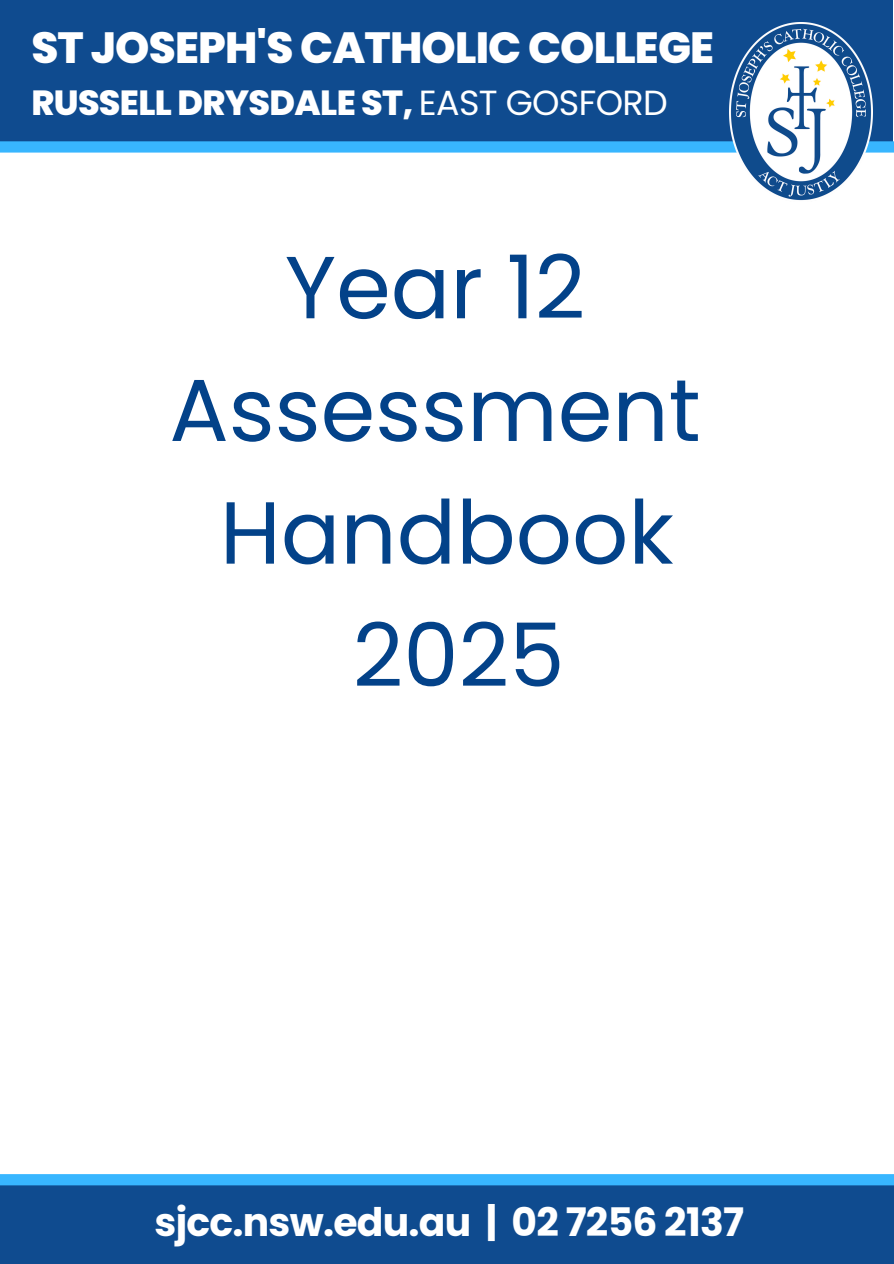
<style>
.page{position:relative;width:894px;height:1264px;background:#fff}
.page>*{position:absolute;margin:0;border:0;box-sizing:border-box;transform-origin:0 0}
.t1{font:87.9px/122.7px "Poppins";color:#034289;text-align:center}
.t2{font:800 43.65px "Poppins";letter-spacing:-.02em;color:#fff}
.t3{font:700 39.3px "Poppins";letter-spacing:-.02em;color:#fff}
.t4{font:800 34.8px "Poppins";letter-spacing:-.02em;color:#fff}
.s1{font-weight:400}
</style>
<div class="page">
<div style="left:0;top:0;width:892px;height:144px;background:#0f4b8f"></div>
<div style="left:0;top:1183px;width:893px;height:80px;background:#0f4b8f"></div>
<div style="left:0;top:141px;width:893px;height:12px;background:#38b6ff"></div>
<img style="left:729px;top:22px;width:143px;height:179px">
<div style="left:0;top:1174px;width:893px;height:11px;background:#38b6ff"></div>
<h2 class="t2" style="left:31px;top:17px;width:684px">ST JOSEPH'S CATHOLIC COLLEGE</h2>
<p class="t4" style="left:31px;top:78px;width:637px">RUSSELL DRYSDALE ST, <span class="s1">EAST GOSFORD</span></p>
<p class="t1" style="left:169px;top:226px;width:532px">Year 12<br>Assessment<br>Handbook<br>2025</p>
<h1 class="t3" style="left:154px;top:1194px;width:591px">sjcc.nsw.edu.au | 02 7256 2137</h1>
</div>
